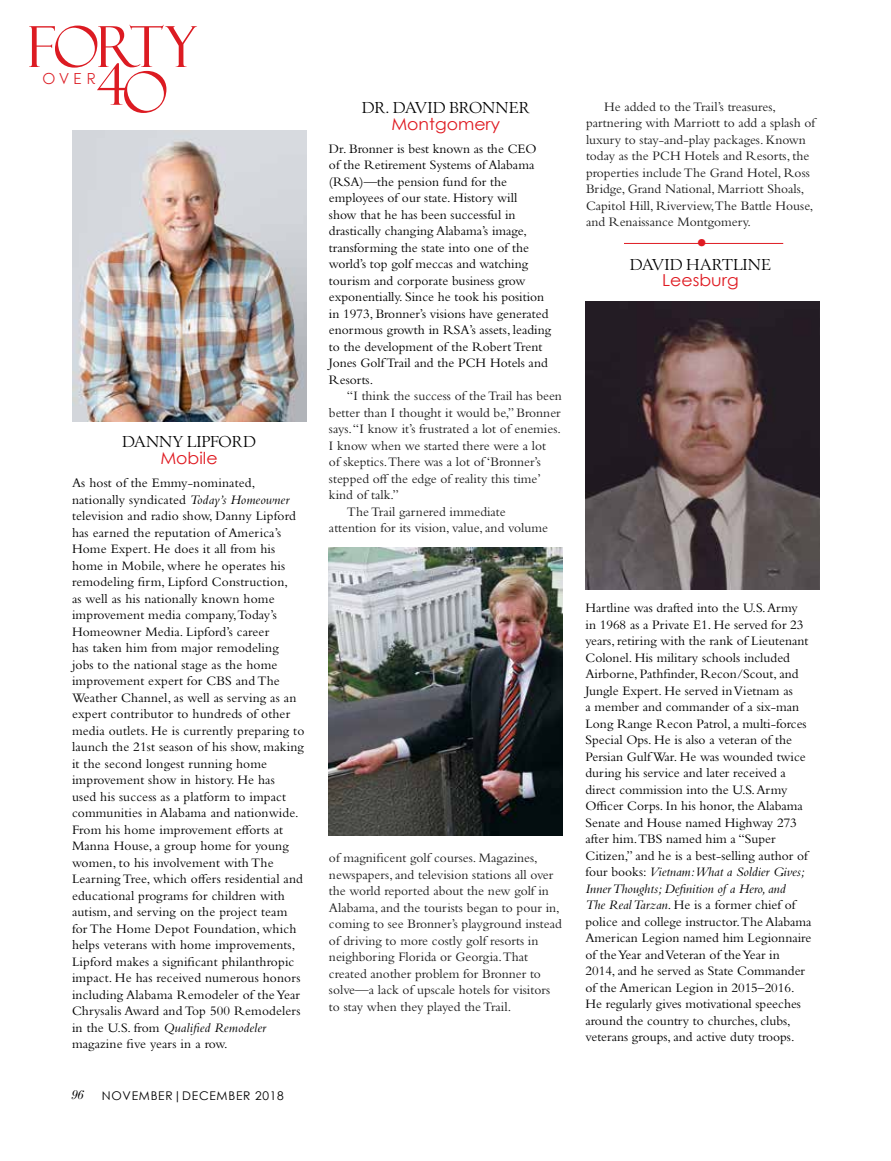
<style>
.page{position:relative;width:891px;height:1161px;background:#fff}
.page>*{position:absolute;margin:0;border:0;box-sizing:border-box;transform-origin:0 0}
.t1{font:56.7px/41.5px "Felix Titling MT Std";letter-spacing:-.06em;color:#dc1b22}
.t2{font:30px "Bembo Std";color:#df1b22}
.t3{font:16.5px "Berling";color:#000;scale:1.05 1}
.t4{font:16.5px "Century Gothic";color:#df1b22;scale:1.05 1}
.t5{font:300 15.15px "Guess Sans";color:#dc1b22}
.t6{font:13.5px/16.5px "Bembo Std";color:#000}
.t7{font:13.5px/16.5px "Bembo Std";color:#1c1c1c}
.t8{font:italic 13.5px "Benton Mod Disp";color:#000}
.t9{font:12px "Century Gothic";letter-spacing:.06em;color:#000}
.s1{font-style:italic}
</style>
<div class="page">
<img style="left:72px;top:131px;width:234px;height:290px">
<img style="left:328px;top:548px;width:234px;height:288px">
<img style="left:586px;top:302px;width:234px;height:288px">
<hr style="left:624px;top:243px;width:159px;height:1px;background:#df1b22">
<h1 class="t1" style="left:96px;top:27px;width:103px;text-indent:-69px">FORTY<br>4O</h1>
<p class="t5" style="left:43px;top:70px;width:54px">OVER</p>
<p class="t3" style="left:122px;top:433px;width:129px">DANNY LIPFORD</p>
<p class="t4" style="left:160px;top:448px;width:56px">Mobile</p>
<p class="t6" style="left:72px;top:474px;width:234px">As host of the Emmy-nominated, nationally syndicated <span class="s1">Today’s Homeowner </span>television and radio show, Danny Lipford has earned the reputation of America’s Home Expert. He does it all from his home in Mobile, where he operates his remodeling firm, Lipford Construction,<br>as well as his nationally known home improvement media company, Today’s Homeowner Media. Lipford’s career<br>has taken him from major remodeling<br>jobs to the national stage as the home improvement expert for CBS and The Weather Channel, as well as serving as an expert contributor to hundreds of other media outlets. He is currently preparing to launch the 21st season of his show, making it the second longest running home improvement show in history. He has<br>used his success as a platform to impact communities in Alabama and nationwide.<br>From his home improvement efforts at Manna House, a group home for young women, to his involvement with The Learning Tree, which offers residential and educational programs for children with autism, and serving on the project team for The Home Depot Foundation, which helps veterans with home improvements, Lipford makes a significant philanthropic impact. He has received numerous honors including Alabama Remodeler of the Year Chrysalis Award and Top 500 Remodelers in the U.S. from <span class="s1">Qualified Remodeler </span>magazine five years in a row.</p>
<p class="t8" style="left:72px;top:1087px;width:14px">96</p>
<p class="t9" style="left:102px;top:1088px;width:184px">NOVEMBER|DECEMBER 2018</p>
<p class="t3" style="left:362px;top:99px;width:161px">DR. DAVID BRONNER</p>
<p class="t4" style="left:391px;top:114px;width:105px">Montgomery</p>
<p class="t6" style="left:329px;top:140px;width:224px">Dr. Bronner is best known as the CEO<br>of the Retirement Systems of Alabama (RSA)—the pension fund for the employees of our state. History will<br>show that he has been successful in drastically changing Alabama’s image, transforming the state into one of the world’s top golf meccas and watching tourism and corporate business grow exponentially. Since he took his position in 1973, Bronner’s visions have generated enormous growth in RSA’s assets, leading to the development of the Robert Trent Jones Golf Trail and the PCH Hotels and Resorts.</p>
<p class="t7" style="left:347px;top:387px;width:216px">“I think the success of the Trail has been</p>
<p class="t7" style="left:329px;top:404px;width:233px">better than I thought it would be,” Bronner</p>
<p class="t7" style="left:329px;top:420px;width:233px">says. “I know it’s frustrated a lot of enemies.</p>
<p class="t7" style="left:329px;top:437px;width:219px">I know when we started there were a lot</p>
<p class="t7" style="left:329px;top:453px;width:213px">of skeptics.There was a lot of ‘Bronner’s</p>
<p class="t7" style="left:329px;top:470px;width:213px">stepped off the edge of reality this time’</p>
<p class="t7" style="left:329px;top:486px;width:71px">kind of talk.”</p>
<p class="t7" style="left:347px;top:503px;width:160px">The Trail garnered immediate</p>
<p class="t7" style="left:329px;top:519px;width:221px">attention for its vision, value, and volume</p>
<p class="t7" style="left:586px;top:98px;width:231px;text-indent:18px">He added to the Trail’s treasures, partnering with Marriott to add a splash of luxury to stay-and-play packages. Known today as the PCH Hotels and Resorts, the properties include The Grand Hotel, Ross Bridge, Grand National, Marriott Shoals, Capitol Hill, Riverview,The Battle House, and Renaissance Montgomery.</p>
<p class="t3" style="left:630px;top:255px;width:136px">DAVID HARTLINE</p>
<p class="t4" style="left:662px;top:270px;width:74px">Leesburg</p>
<h2 class="t2" style="left:697px;top:225px;width:12px">•</h2>
<p class="t7" style="left:329px;top:849px;width:234px">of magnificent golf courses. Magazines, newspapers, and television stations all over the world reported about the new golf in Alabama, and the tourists began to pour in, coming to see Bronner’s playground instead of driving to more costly golf resorts in neighboring Florida or Georgia.That created another problem for Bronner to solve—a lack of upscale hotels for visitors to stay when they played the Trail.</p>
<p class="t6" style="left:585px;top:600px;width:228px">Hartline was drafted into the U.S. Army in 1968 as a Private E1. He served for 23 years, retiring with the rank of Lieutenant Colonel. His military schools included Airborne, Pathfinder, Recon/Scout, and Jungle Expert. He served in Vietnam as<br>a member and commander of a six-man Long Range Recon Patrol, a multi-forces Special Ops. He is also a veteran of the Persian Gulf War. He was wounded twice during his service and later received a direct commission into the U.S. Army Officer Corps. In his honor, the Alabama Senate and House named Highway 273 after him.TBS named him a “Super Citizen,” and he is a best-selling author of four books: <span class="s1">Vietnam: What a Soldier Gives; Inner Thoughts; Definition of a Hero, and<br>The Real Tarzan</span>. He is a former chief of police and college instructor.The Alabama American Legion named him Legionnaire of the Year and Veteran of the Year in 2014, and he served as State Commander of the American Legion in 2015–2016.<br>He regularly gives motivational speeches around the country to churches, clubs, veterans groups, and active duty troops.</p>
</div>
